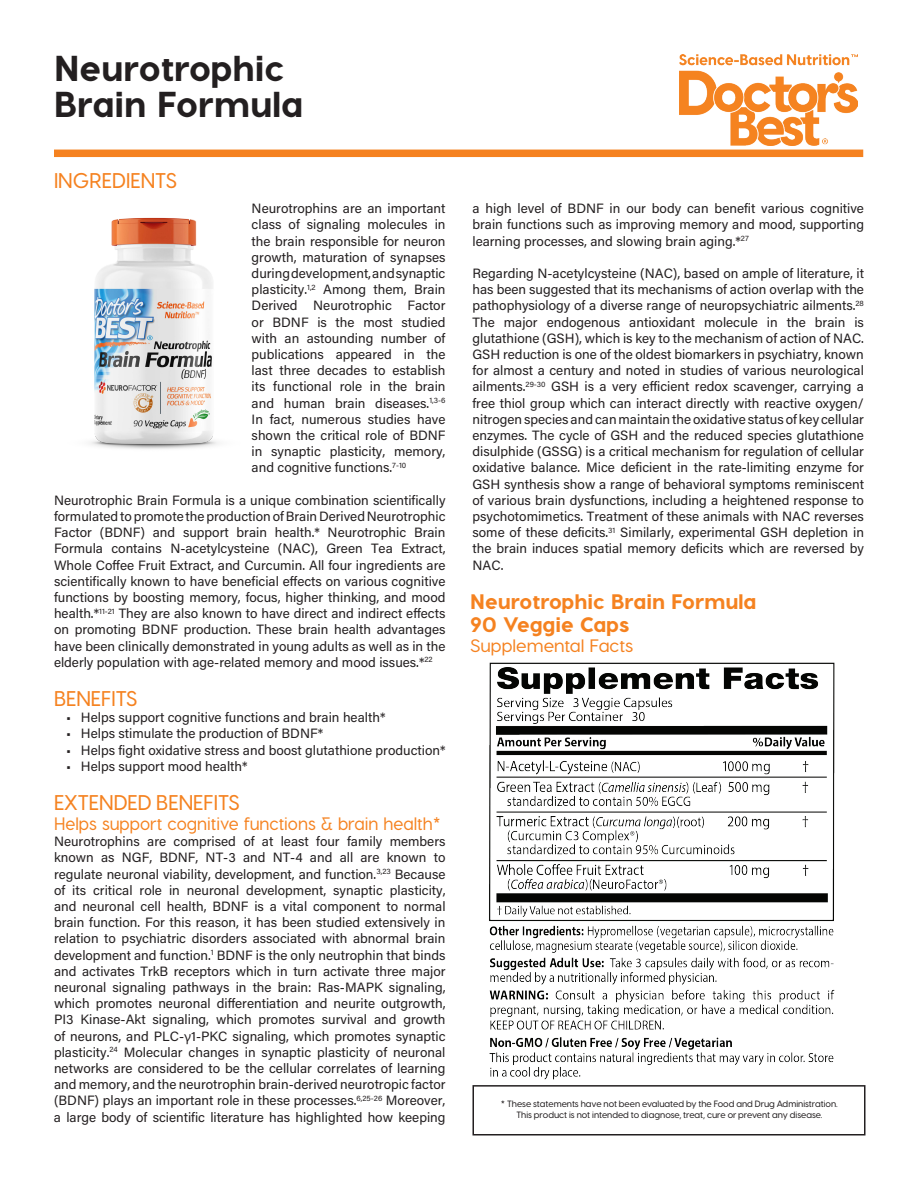
<style>
.page{position:relative;width:918px;height:1188px;background:#fff}
.page>*{position:absolute;margin:0;border:0;box-sizing:border-box;transform-origin:0 0}
.t1{font:800 36px/36px "Visby CF";color:#231f20}
.t2{font:800 21px/23.1px "Visby CF";color:#f58220}
.t3{font:500 21px "Visby CF";color:#f58220}
.t4{font:600 18px "Visby CF";color:#f58220;scale:.95 1}
.t5{font:600 18px "Visby CF";color:#f58220}
.t6{font:13.5px/16.2px "Acumin Pro";color:#231f20;text-align:justify}
.t7{font:500 9px/10.8px "Visby CF";color:#231f20;text-align:center}
</style>
<div class="page">
<img style="left:489px;top:662px;width:346px;height:418px">
<img style="left:679px;top:54px;width:179px;height:91px">
<div style="left:472px;top:1085px;width:394px;height:51px;border:2px solid #231f20"></div>
<div style="left:54px;top:150px;width:809px;height:7px;background:#f58220"></div>
<img style="left:90px;top:217px;width:128px;height:232px">
<h1 class="t1" style="left:54px;top:50px;width:251px">Neurotrophic<br>Brain Formula</h1>
<h2 class="t3" style="left:54px;top:168px;width:125px">INGREDIENTS</h2>
<p class="t6" style="left:252px;top:200px;width:195px">Neurotrophins are an important class of signaling molecules in the brain responsible for neuron growth, maturation of synapses during development, and synaptic plasticity.<sup>1,2</sup> Among them, Brain Derived Neurotrophic Factor or BDNF is the most studied with an astounding number of publications appeared in the last three decades to establish its functional role in the brain and human brain diseases.<sup>1,3-6<br></sup>In fact, numerous studies have shown the critical role of BDNF in synaptic plasticity, memory, and cognitive functions.<sup>7-10</sup></p>
<p class="t6" style="left:54px;top:491px;width:393px">Neurotrophic Brain Formula is a unique combination scientifically formulated to promote the production of Brain Derived Neurotrophic Factor (BDNF) and support brain health.* Neurotrophic Brain Formula contains N-acetylcysteine (NAC), Green Tea Extract, Whole Coffee Fruit Extract, and Curcumin. All four ingredients are scientifically known to have beneficial effects on various cognitive functions by boosting memory, focus, higher thinking, and mood health.*<sup>11-21</sup> They are also known to have direct and indirect effects on promoting BDNF production. These brain health advantages have been clinically demonstrated in young adults as well as in the elderly population with age-related memory and mood issues.*<sup>22</sup></p>
<h2 class="t3" style="left:54px;top:686px;width:85px">BENEFITS</h2>
<p class="t6" style="left:66px;top:709px;width:321px">• Helps support cognitive functions and brain health*</p>
<p class="t6" style="left:66px;top:725px;width:259px">• Helps stimulate the production of BDNF*</p>
<p class="t6" style="left:66px;top:741px;width:381px">• Helps fight oxidative stress and boost glutathione production*</p>
<p class="t6" style="left:66px;top:758px;width:183px">• Helps support mood health*</p>
<h2 class="t3" style="left:54px;top:790px;width:187px">EXTENDED BENEFITS</h2>
<h3 class="t4" style="left:54px;top:813px;width:409px">Helps support cognitive functions &amp; brain health*</h3>
<p class="t6" style="left:54px;top:833px;width:393px">Neurotrophins are comprised of at least four family members known as NGF, BDNF, NT-3 and NT-4 and all are known to regulate neuronal viability, development, and function.<sup>3,23</sup> Because of its critical role in neuronal development, synaptic plasticity, and neuronal cell health, BDNF is a vital component to normal brain function. For this reason, it has been studied extensively in relation to psychiatric disorders associated with abnormal brain development and function.<sup>1</sup> BDNF is the only neutrophin that binds and activates TrkB receptors which in turn activate three major neuronal signaling pathways in the brain: Ras-MAPK signaling, which promotes neuronal differentiation and neurite outgrowth, PI3 Kinase-Akt signaling, which promotes survival and growth of neurons, and PLC- 1-PKC signaling, which promotes synaptic plasticity.<sup>24</sup> Molecular changes in synaptic plasticity of neuronal networks are considered to be the cellular correlates of learning and memory, and the neurotrophin brain-derived neurotropic factor (BDNF) plays an important role in these processes.<sup>6,25-26</sup> Moreover, a large body of scientific literature has highlighted how keeping</p>
<p class="t6" style="left:472px;top:200px;width:393px">a high level of BDNF in our body can benefit various cognitive brain functions such as improving memory and mood, supporting learning processes, and slowing brain aging.*<sup>27</sup></p>
<p class="t6" style="left:472px;top:265px;width:393px">Regarding N-acetylcysteine (NAC), based on ample of literature, it has been suggested that its mechanisms of action overlap with the pathophysiology of a diverse range of neuropsychiatric ailments.<sup>28<br></sup>The major endogenous antioxidant molecule in the brain is glutathione (GSH), which is key to the mechanism of action of NAC.<br>GSH reduction is one of the oldest biomarkers in psychiatry, known for almost a century and noted in studies of various neurological ailments.<sup>29-30</sup> GSH is a very efficient redox scavenger, carrying a free thiol group which can interact directly with reactive oxygen/ nitrogen species and can maintain the oxidative status of key cellular enzymes. The cycle of GSH and the reduced species glutathione disulphide (GSSG) is a critical mechanism for regulation of cellular oxidative balance. Mice deficient in the rate-limiting enzyme for GSH synthesis show a range of behavioral symptoms reminiscent of various brain dysfunctions, including a heightened response to psychotomimetics. Treatment of these animals with NAC reverses some of these deficits.<sup>31</sup> Similarly, experimental GSH depletion in the brain induces spatial memory deficits which are reversed by NAC.</p>
<h2 class="t2" style="left:470px;top:590px;width:288px">Neurotrophic Brain Formula<br>90 Veggie Caps</h2>
<h3 class="t5" style="left:470px;top:634px;width:164px">Supplemental Facts</h3>
<p class="t7" style="left:501px;top:1098px;width:338px">* These statements have not been evaluated by the Food and Drug Administration.<br>This product is not intended to diagnose, treat, cure or prevent any disease.</p>
</div>
